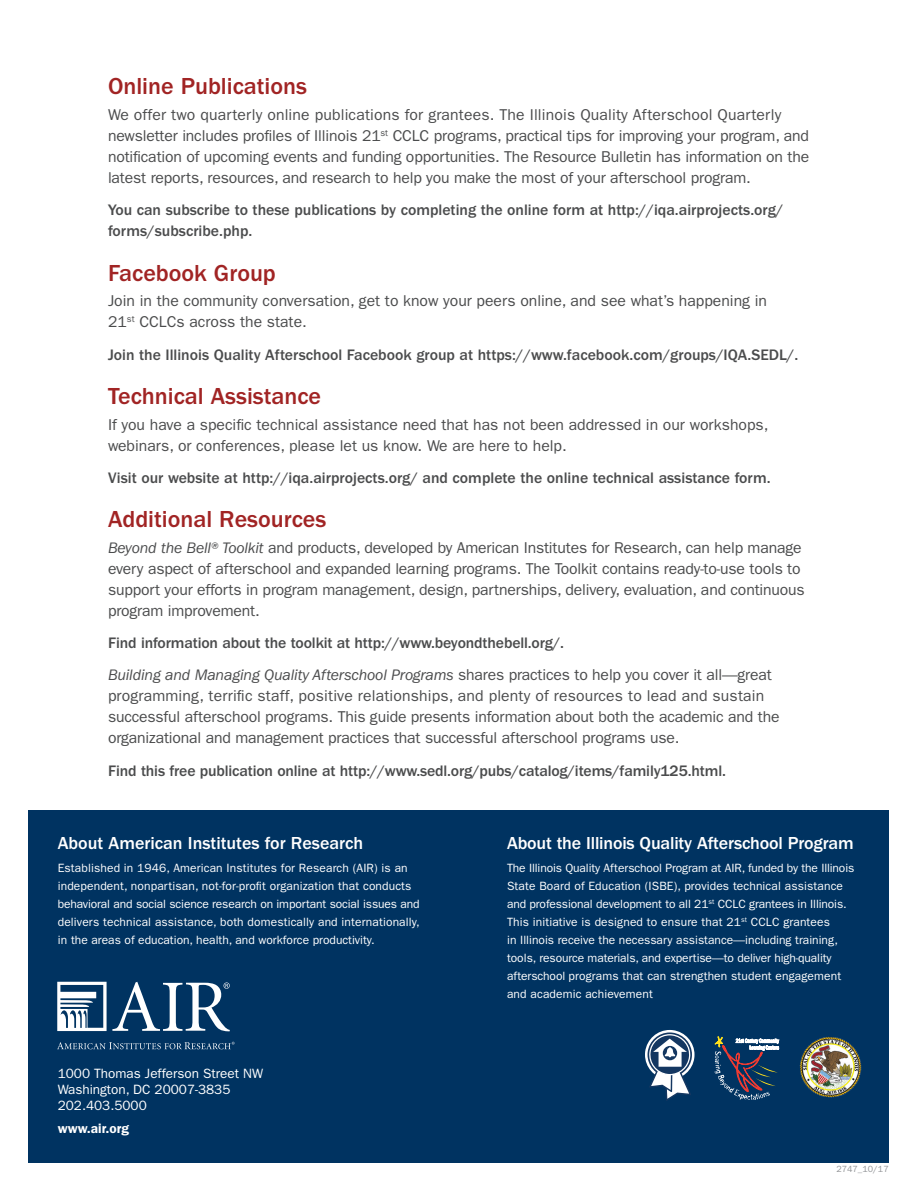
<style>
.page{position:relative;width:918px;height:1188px;background:#fff}
.page>*{position:absolute;margin:0;border:0;box-sizing:border-box;transform-origin:0 0}
.Header_2{font:500 24px "ITC Franklin Gothic Std";color:#a12424}
.Header_3{font:500 18px "ITC Franklin Gothic Std";letter-spacing:-.01em;color:#fff}
.Paragraph{font:15.75px/21px "ITC Franklin Gothic Std";letter-spacing:-.01em;color:#4b4c4d}
.Paragraph-2{font:500 15.75px/21px "ITC Franklin Gothic Std";color:#4b4c4d}
.t1{font:13.5px/16.2px "ITC Franklin Gothic Std";color:#fff}
.t2{font:600 13.5px "ITC Franklin Gothic Std";color:#fff}
.Paragraph-3{font:12px/18px "ITC Franklin Gothic Std";letter-spacing:.01em;color:#fff}
.Paragraph-4{font:9px "ITC Franklin Gothic Std";color:#939598}
.s1{font-style:italic}
</style>
<div class="page">
<div style="left:28px;top:810px;width:861px;height:353px;background:#003361"></div>
<svg style="left:57px;top:982px;width:173px;height:49px"></svg>
<svg style="left:57px;top:1042px;width:178px;height:7px"></svg>
<svg style="left:645px;top:1030px;width:50px;height:71px"></svg>
<svg style="left:714px;top:1036px;width:65px;height:64px"></svg>
<img style="left:799px;top:1037px;width:63px;height:61px">
<p class="Header_2" style="left:108px;top:73px;width:201px">Online Publications</p>
<p class="Paragraph" style="left:108px;top:104px;width:703px">We offer two quarterly online publications for grantees. The Illinois Quality Afterschool Quarterly newsletter includes profiles of Illinois 21<sup>st</sup> CCLC programs, practical tips for improving your program, and notification of upcoming events and funding opportunities. The Resource Bulletin has information on the latest reports, resources, and research to help you make the most of your afterschool program.</p>
<p class="Paragraph-2" style="left:108px;top:200px;width:677px">You can subscribe to these publications by completing the online form at http://iqa.airprojects.org/ forms/subscribe.php.</p>
<p class="Header_2" style="left:108px;top:259px;width:169px">Facebook Group</p>
<p class="Paragraph" style="left:108px;top:291px;width:661px">Join in the community conversation, get to know your peers online, and see what’s happening in<br>21<sup>st</sup> CCLCs across the state.</p>
<p class="Paragraph-2" style="left:108px;top:344px;width:692px">Join the Illinois Quality Afterschool Facebook group at https://www.facebook.com/groups/IQA.SEDL/.</p>
<p class="Header_2" style="left:108px;top:383px;width:215px">Technical Assistance</p>
<p class="Paragraph" style="left:108px;top:414px;width:662px">If you have a specific technical assistance need that has not been addressed in our workshops, webinars, or conferences, please let us know. We are here to help.</p>
<p class="Paragraph-2" style="left:108px;top:467px;width:664px">Visit our website at http://iqa.airprojects.org/ and complete the online technical assistance form.</p>
<p class="Header_2" style="left:108px;top:506px;width:220px">Additional Resources</p>
<p class="Paragraph" style="left:108px;top:537px;width:698px"><span class="s1">Beyond the Bell® Toolkit</span> and products, developed by American Institutes for Research, can help manage every aspect of afterschool and expanded learning programs. The Toolkit contains ready-to-use tools to support your efforts in program management, design, partnerships, delivery, evaluation, and continuous program improvement.</p>
<p class="Paragraph-2" style="left:108px;top:633px;width:458px">Find information about the toolkit at http://www.beyondthebell.org/.</p>
<p class="Paragraph" style="left:108px;top:665px;width:673px"><span class="s1">Building and Managing Quality Afterschool Programs</span> shares practices to help you cover it all—great programming, terrific staff, positive relationships, and plenty of resources to lead and sustain successful afterschool programs. This guide presents information about both the academic and the organizational and management practices that successful afterschool programs use.</p>
<p class="Paragraph-2" style="left:108px;top:760px;width:619px">Find this free publication online at http://www.sedl.org/pubs/catalog/items/family125.html.</p>
<p class="Header_3" style="left:58px;top:833px;width:307px">About American Institutes for Research</p>
<p class="Paragraph-3" style="left:58px;top:859px;width:363px">Established in 1946, American Institutes for Research (AIR) is an independent, nonpartisan, not-for-profit organization that conducts behavioral and social science research on important social issues and delivers technical assistance, both domestically and internationally, in the areas of education, health, and workforce productivity.</p>
<p class="t1" style="left:58px;top:1065px;width:207px">1000 Thomas Jefferson Street NW<br>Washington, DC 20007-3835</p>
<p class="t1" style="left:58px;top:1098px;width:91px">202.403.5000</p>
<p class="t2" style="left:58px;top:1121px;width:73px">www.air.org</p>
<p class="Header_3" style="left:507px;top:833px;width:348px">About the Illinois Quality Afterschool Program</p>
<p class="Paragraph-3" style="left:507px;top:859px;width:349px">The Illinois Quality Afterschool Program at AIR, funded by the Illinois State Board of Education (ISBE), provides technical assistance and professional development to all 21<sup>st</sup> CCLC grantees in Illinois.<br>This initiative is designed to ensure that 21<sup>st</sup> CCLC grantees<br>in Illinois receive the necessary assistance—including training, tools, resource materials, and expertise—to deliver high-quality afterschool programs that can strengthen student engagement and academic achievement</p>
<p class="Paragraph-4" style="left:836px;top:1163px;width:54px">2747_10/17</p>
</div>
